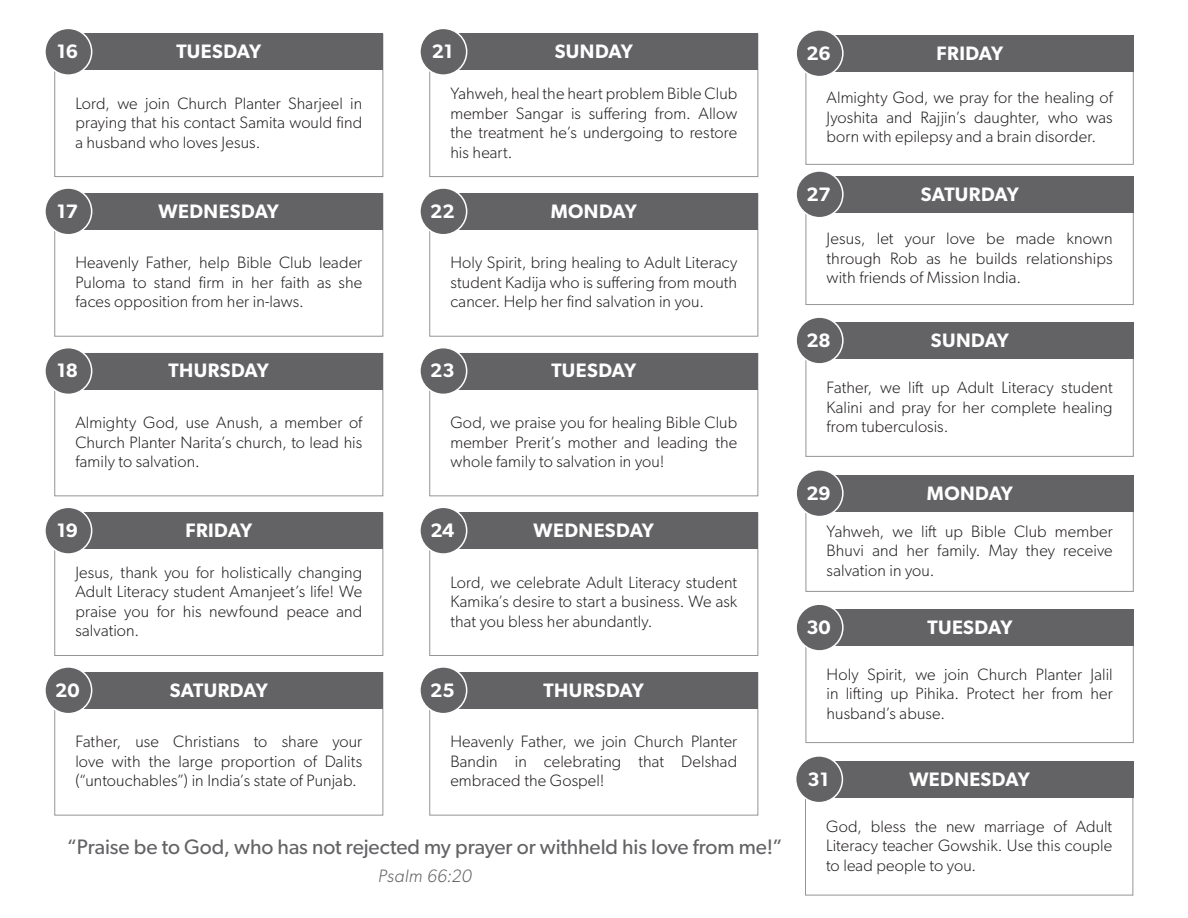
<style>
.page{position:relative;width:1188px;height:918px;background:#fff}
.page>*{position:absolute;margin:0;border:0;box-sizing:border-box;transform-origin:0 0}
.t1{font:21px "Gibson";letter-spacing:-.005em;color:#636366}
.t2{font:600 19.5px "Gibson";letter-spacing:.015em;color:#fff}
.t3{font:italic 300 18px "Gibson";letter-spacing:.02em;color:#636366}
.t4{font:300 16.5px/19.5px "Gibson";letter-spacing:.01em;color:#231f20;text-align:justify}
</style>
<div class="page">
<div style="left:54px;top:193px;width:329px;height:144px;border:1px solid #939598"></div>
<div style="left:54px;top:193px;width:329px;height:37px;background:#636366"></div>
<div style="left:45px;top:188px;width:47px;height:47px;background:#636366;border-radius:50%"></div>
<div style="left:44px;top:187px;width:48px;height:49px;border:2px solid #fff;border-radius:50%"></div>
<div style="left:429px;top:193px;width:329px;height:144px;border:1px solid #939598"></div>
<div style="left:429px;top:193px;width:329px;height:37px;background:#636366"></div>
<div style="left:420px;top:188px;width:47px;height:47px;background:#636366;border-radius:50%"></div>
<div style="left:419px;top:187px;width:48px;height:49px;border:2px solid #fff;border-radius:50%"></div>
<div style="left:54px;top:353px;width:329px;height:143px;border:1px solid #939598"></div>
<div style="left:54px;top:353px;width:329px;height:36px;background:#636366"></div>
<div style="left:45px;top:348px;width:47px;height:46px;background:#636366;border-radius:50%"></div>
<div style="left:44px;top:347px;width:48px;height:48px;border:2px solid #fff;border-radius:50%"></div>
<div style="left:429px;top:353px;width:329px;height:143px;border:1px solid #939598"></div>
<div style="left:429px;top:353px;width:329px;height:36px;background:#636366"></div>
<div style="left:420px;top:348px;width:47px;height:46px;background:#636366;border-radius:50%"></div>
<div style="left:419px;top:347px;width:48px;height:48px;border:2px solid #fff;border-radius:50%"></div>
<div style="left:54px;top:513px;width:329px;height:143px;border:1px solid #939598"></div>
<div style="left:54px;top:513px;width:329px;height:36px;background:#636366"></div>
<div style="left:45px;top:507px;width:47px;height:47px;background:#636366;border-radius:50%"></div>
<div style="left:44px;top:507px;width:48px;height:48px;border:2px solid #fff;border-radius:50%"></div>
<div style="left:429px;top:513px;width:329px;height:143px;border:1px solid #939598"></div>
<div style="left:429px;top:513px;width:329px;height:36px;background:#636366"></div>
<div style="left:420px;top:507px;width:47px;height:47px;background:#636366;border-radius:50%"></div>
<div style="left:419px;top:507px;width:48px;height:48px;border:2px solid #fff;border-radius:50%"></div>
<div style="left:54px;top:672px;width:329px;height:144px;border:1px solid #939598"></div>
<div style="left:54px;top:672px;width:329px;height:37px;background:#636366"></div>
<div style="left:45px;top:667px;width:47px;height:47px;background:#636366;border-radius:50%"></div>
<div style="left:44px;top:666px;width:48px;height:48px;border:2px solid #fff;border-radius:50%"></div>
<div style="left:429px;top:672px;width:329px;height:144px;border:1px solid #939598"></div>
<div style="left:429px;top:672px;width:329px;height:37px;background:#636366"></div>
<div style="left:420px;top:667px;width:47px;height:47px;background:#636366;border-radius:50%"></div>
<div style="left:419px;top:666px;width:48px;height:48px;border:2px solid #fff;border-radius:50%"></div>
<div style="left:54px;top:34px;width:329px;height:143px;border:1px solid #939598"></div>
<div style="left:54px;top:34px;width:329px;height:36px;background:#636366"></div>
<div style="left:45px;top:28px;width:47px;height:47px;background:#636366;border-radius:50%"></div>
<div style="left:44px;top:28px;width:48px;height:48px;border:2px solid #fff;border-radius:50%"></div>
<div style="left:429px;top:34px;width:329px;height:143px;border:1px solid #939598"></div>
<div style="left:429px;top:34px;width:329px;height:36px;background:#636366"></div>
<div style="left:420px;top:28px;width:47px;height:47px;background:#636366;border-radius:50%"></div>
<div style="left:419px;top:28px;width:48px;height:48px;border:2px solid #fff;border-radius:50%"></div>
<div style="left:806px;top:35px;width:328px;height:130px;border:1px solid #939598"></div>
<div style="left:806px;top:35px;width:328px;height:37px;background:#636366"></div>
<div style="left:796px;top:30px;width:47px;height:47px;background:#636366;border-radius:50%"></div>
<div style="left:795px;top:29px;width:49px;height:48px;border:2px solid #fff;border-radius:50%"></div>
<div style="left:806px;top:176px;width:328px;height:129px;border:1px solid #939598"></div>
<div style="left:806px;top:176px;width:328px;height:37px;background:#636366"></div>
<div style="left:796px;top:171px;width:47px;height:47px;background:#636366;border-radius:50%"></div>
<div style="left:795px;top:170px;width:49px;height:48px;border:2px solid #fff;border-radius:50%"></div>
<div style="left:806px;top:323px;width:328px;height:134px;border:1px solid #939598"></div>
<div style="left:806px;top:323px;width:328px;height:36px;background:#636366"></div>
<div style="left:796px;top:317px;width:47px;height:47px;background:#636366;border-radius:50%"></div>
<div style="left:795px;top:316px;width:49px;height:49px;border:2px solid #fff;border-radius:50%"></div>
<div style="left:806px;top:475px;width:328px;height:117px;border:1px solid #939598"></div>
<div style="left:806px;top:475px;width:328px;height:36px;background:#636366"></div>
<div style="left:796px;top:470px;width:47px;height:47px;background:#636366;border-radius:50%"></div>
<div style="left:795px;top:469px;width:49px;height:48px;border:2px solid #fff;border-radius:50%"></div>
<div style="left:806px;top:610px;width:328px;height:133px;border:1px solid #939598"></div>
<div style="left:806px;top:610px;width:328px;height:36px;background:#636366"></div>
<div style="left:796px;top:604px;width:47px;height:47px;background:#636366;border-radius:50%"></div>
<div style="left:795px;top:603px;width:49px;height:49px;border:2px solid #fff;border-radius:50%"></div>
<div style="left:805px;top:761px;width:328px;height:134px;border:1px solid #939598"></div>
<div style="left:805px;top:761px;width:329px;height:37px;background:#636366"></div>
<div style="left:796px;top:756px;width:46px;height:47px;background:#636366;border-radius:50%"></div>
<div style="left:795px;top:755px;width:48px;height:48px;border:2px solid #fff;border-radius:50%"></div>
<p class="t2" style="left:57px;top:40px;width:23px">16</p>
<p class="t2" style="left:176px;top:40px;width:86px">TUESDAY</p>
<p class="t2" style="left:432px;top:40px;width:23px">21</p>
<p class="t2" style="left:555px;top:40px;width:80px">SUNDAY</p>
<p class="t4" style="left:75px;top:93px;width:288px">Lord, we join Church Planter Sharjeel in praying that his contact Samita would find a husband who loves Jesus.</p>
<p class="t4" style="left:450px;top:83px;width:288px">Yahweh, heal the heart problem Bible Club member Sangar is suffering from. Allow the treatment he’s undergoing to restore his heart.</p>
<p class="t2" style="left:57px;top:199px;width:23px">17</p>
<p class="t2" style="left:159px;top:199px;width:122px">WEDNESDAY</p>
<p class="t2" style="left:430px;top:199px;width:26px">22</p>
<p class="t2" style="left:551px;top:199px;width:88px">MONDAY</p>
<p class="t4" style="left:75px;top:253px;width:288px">Heavenly Father, help Bible Club leader Puloma to stand firm in her faith as she faces opposition from her in-laws.</p>
<p class="t4" style="left:450px;top:253px;width:288px">Holy Spirit, bring healing to Adult Literacy student Kadija who is suffering from mouth cancer. Help her find salvation in you.</p>
<p class="t2" style="left:57px;top:359px;width:23px">18</p>
<p class="t2" style="left:169px;top:359px;width:102px">THURSDAY</p>
<p class="t2" style="left:430px;top:359px;width:26px">23</p>
<p class="t2" style="left:551px;top:359px;width:86px">TUESDAY</p>
<p class="t4" style="left:75px;top:412px;width:288px">Almighty God, use Anush, a member of Church Planter Narita’s church, to lead his family to salvation.</p>
<p class="t4" style="left:450px;top:412px;width:288px">God, we praise you for healing Bible Club member Prerit’s mother and leading the whole family to salvation in you!</p>
<p class="t2" style="left:57px;top:519px;width:23px">19</p>
<p class="t2" style="left:185px;top:519px;width:68px">FRIDAY</p>
<p class="t2" style="left:430px;top:519px;width:26px">24</p>
<p class="t2" style="left:534px;top:519px;width:122px">WEDNESDAY</p>
<p class="t4" style="left:75px;top:562px;width:288px">Jesus, thank you for holistically changing Adult Literacy student Amanjeet’s life! We praise you for his newfound peace and salvation.</p>
<p class="t4" style="left:450px;top:572px;width:288px">Lord, we celebrate Adult Literacy student Kamika’s desire to start a business. We ask that you bless her abundantly.</p>
<p class="t2" style="left:55px;top:678px;width:26px">20</p>
<p class="t2" style="left:170px;top:678px;width:100px">SATURDAY</p>
<p class="t2" style="left:430px;top:678px;width:26px">25</p>
<p class="t2" style="left:544px;top:678px;width:102px">THURSDAY</p>
<p class="t4" style="left:75px;top:732px;width:288px">Father, use Christians to share your love with the large proportion of Dalits (“untouchables”) in India’s state of Punjab.</p>
<p class="t4" style="left:450px;top:732px;width:288px">Heavenly Father, we join Church Planter Bandin in celebrating that Delshad embraced the Gospel!</p>
<p class="t1" style="left:67px;top:834px;width:717px">“Praise be to God, who has not rejected my prayer or withheld his love from me!”</p>
<p class="t3" style="left:378px;top:865px;width:95px">Psalm 66:20</p>
<p class="t2" style="left:806px;top:41px;width:26px">26</p>
<p class="t2" style="left:937px;top:41px;width:68px">FRIDAY</p>
<p class="t4" style="left:827px;top:88px;width:288px">Almighty God, we pray for the healing of Jyoshita and Rajjin’s daughter, who was born with epilepsy and a brain disorder.</p>
<p class="t2" style="left:807px;top:182px;width:25px">27</p>
<p class="t2" style="left:921px;top:182px;width:100px">SATURDAY</p>
<p class="t4" style="left:827px;top:228px;width:288px">Jesus, let your love be made known through Rob as he builds relationships with friends of Mission India.</p>
<p class="t2" style="left:806px;top:328px;width:26px">28</p>
<p class="t2" style="left:931px;top:329px;width:80px">SUNDAY</p>
<p class="t4" style="left:827px;top:377px;width:288px">Father, we lift up Adult Literacy student Kalini and pray for her complete healing from tuberculosis.</p>
<p class="t2" style="left:806px;top:481px;width:26px">29</p>
<p class="t2" style="left:927px;top:481px;width:88px">MONDAY</p>
<p class="t4" style="left:827px;top:521px;width:288px">Yahweh, we lift up Bible Club member Bhuvi and her family. May they receive salvation in you.</p>
<p class="t2" style="left:806px;top:615px;width:26px">30</p>
<p class="t2" style="left:928px;top:616px;width:86px">TUESDAY</p>
<p class="t4" style="left:827px;top:664px;width:288px">Holy Spirit, we join Church Planter Jalil in lifting up Pihika. Protect her from her husband’s abuse.</p>
<p class="t2" style="left:808px;top:767px;width:23px">31</p>
<p class="t2" style="left:909px;top:767px;width:122px">WEDNESDAY</p>
<p class="t4" style="left:826px;top:816px;width:288px">God, bless the new marriage of Adult Literacy teacher Gowshik. Use this couple to lead people to you.</p>
</div>
